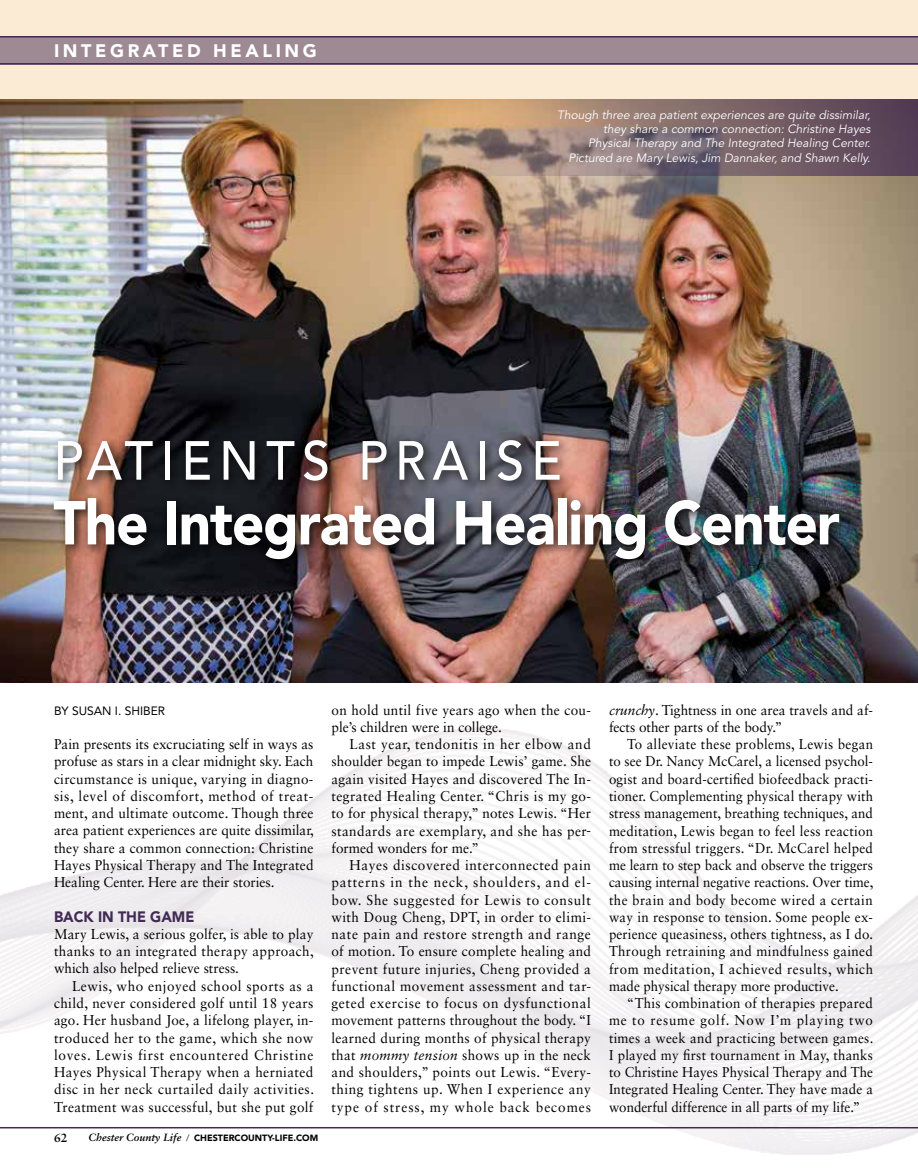
<style>
.page{position:relative;width:918px;height:1175px;background:#fff}
.page>*{position:absolute;margin:0;border:0;box-sizing:border-box;transform-origin:0 0}
.t1{font:900 61.35px "Avenir LT Std";letter-spacing:-.02em;color:#fff;scale:.92 1}
.t2{font:500 54.45px "Avenir LT Std";letter-spacing:.14em;color:#fff;scale:.92 1}
.t3{font:900 18px "Avenir LT Std";letter-spacing:.2em;color:#fff}
.t4{font:900 15px "Avenir LT Std";color:#412a53;scale:.95 1}
.t5{font:14.25px/17.2px "Sabon LT Std";letter-spacing:.01em;color:#000;text-align:justify;scale:.95 1}
.t6{font:14.25px/17.2px "Sabon LT Std";letter-spacing:.01em;color:#000;text-align:justify;scale:.93 1}
.t7{font:italic 12px/14.2px "Avenir LT Std";color:#fff;text-align:right}
.t8{font:12px "Avenir LT Std";color:#000}
.t9{font:700 12px "Sabon LT Std";color:#000}
.t10{font:900 9px "Avenir LT Std";color:#000}
.s1{font-family:"Sabon LT Std";font-weight:700;font-style:italic;font-size:10.5px}
.s2{font-weight:300}
.s3{font-style:italic}
</style>
<div class="page">
<div style="left:0;top:0;width:918px;height:675px;background:#fbebd4"></div>
<img style="left:0;top:99px;width:918px;height:584px">
<svg style="left:446px;top:99px;width:472px;height:77px"></svg>
<div style="left:0;top:37px;width:918px;height:27px;background:#9e8a93"></div>
<hr style="left:0;top:1126px;width:918px;height:2px;background:#412a53">
<hr style="left:0;top:36px;width:918px;height:2px;background:#412a53">
<hr style="left:0;top:63px;width:918px;height:1px;background:#412a53">
<div style="left:48px;top:435px;width:804px;height:137px;background:#000;opacity:.75"></div>
<p class="t3" style="left:54px;top:40px;width:264px">INTEGRATED HEALING</p>
<p class="t7" style="left:557px;top:108px;width:315px">Though three area patient experiences are quite dissimilar, they share a common connection: Christine Hayes<br>Physical Therapy and The Integrated Healing Center.<br>Pictured are Mary Lewis, Jim Dannaker, and Shawn Kelly.</p>
<h2 class="t2" style="left:53px;top:429px;width:554px">PATIENTS PRAISE</h2>
<h1 class="t1" style="left:53px;top:486px;width:856px">The Integrated Healing Center</h1>
<p class="t8" style="left:54px;top:703px;width:113px">BY SUSAN I. SHIBER</p>
<p class="t5" style="left:54px;top:735px;width:275px">Pain presents its excruciating self in ways as profuse as stars in a clear midnight sky. Each circumstance is unique, varying in diagno&shy;sis, level of discomfort, method of treat&shy;ment, and ultimate outcome. Though three area patient experiences are quite dissimilar, they share a common connection: Christine Hayes Physical Therapy and The Integrated Healing Center. Here are their stories.</p>
<p class="t4" style="left:54px;top:907px;width:149px">BACK IN THE GAME</p>
<p class="t5" style="left:54px;top:925px;width:275px">Mary Lewis, a serious golfer, is able to play thanks to an integrated therapy approach, which also helped relieve stress.</p>
<p class="t5" style="left:54px;top:977px;width:275px;text-indent:18px">Lewis, who enjoyed school sports as a child, never considered golf until 18 years ago. Her husband Joe, a lifelong player, in&shy;troduced her to the game, which she now loves. Lewis first encountered Christine Hayes Physical Therapy when a herniated disc in her neck curtailed daily activities.<br>Treatment was successful, but she put golf</p>
<p class="t9" style="left:54px;top:1130px;width:15px">62</p>
<p class="t10" style="left:88px;top:1132px;width:231px"><span class="s1">Chester County Life</span> <span class="s2">/</span> CHESTERCOUNTY-LIFE.COM</p>
<p class="t5" style="left:332px;top:701px;width:275px">on hold until five years ago when the cou&shy;ple’s children were in college.</p>
<p class="t5" style="left:332px;top:735px;width:275px;text-indent:18px">Last year, tendonitis in her elbow and shoulder began to impede Lewis’ game. She again visited Hayes and discovered The In&shy;tegrated Healing Center. “Chris is my go&shy;to for physical therapy,” notes Lewis. “Her standards are exemplary, and she has per&shy;formed wonders for me.”</p>
<p class="t5" style="left:332px;top:856px;width:275px;text-indent:18px">Hayes discovered interconnected pain patterns in the neck, shoulders, and el&shy;bow. She suggested for Lewis to consult with Doug Cheng, DPT, in order to elimi&shy;nate pain and restore strength and range of motion. To ensure complete healing and prevent future injuries, Cheng provided a functional movement assessment and tar&shy;geted exercise to focus on dysfunctional movement patterns throughout the body. “I learned during months of physical therapy that <span class="s3">mommy tension</span> shows up in the neck and shoulders,” points out Lewis. “Every&shy;thing tightens up. When I experience any type of stress, my whole back becomes</p>
<p class="t5" style="left:609px;top:701px;width:279px"><span class="s3">crunchy</span>. Tightness in one area travels and af&shy;fects other parts of the body.”</p>
<p class="t6" style="left:609px;top:735px;width:286px;text-indent:18px">To alleviate these problems, Lewis began to see Dr. Nancy McCarel, a licensed psychol&shy;ogist and board-certified biofeedback practi&shy;tioner. Complementing physical therapy with stress management, breathing techniques, and meditation, Lewis began to feel less reaction from stressful triggers. “Dr. McCarel helped me learn to step back and observe the triggers causing internal negative reactions. Over time, the brain and body become wired a certain way in response to tension. Some people ex&shy;perience queasiness, others tightness, as I do.<br>Through retraining and mindfulness gained from meditation, I achieved results, which made physical therapy more productive.</p>
<p class="t6" style="left:609px;top:994px;width:286px;text-indent:18px">“This combination of therapies prepared me to resume golf. Now I’m playing two times a week and practicing between games.<br>I played my first tournament in May, thanks to Christine Hayes Physical Therapy and The Integrated Healing Center. They have made a wonderful difference in all parts of my life.”</p>
</div>
